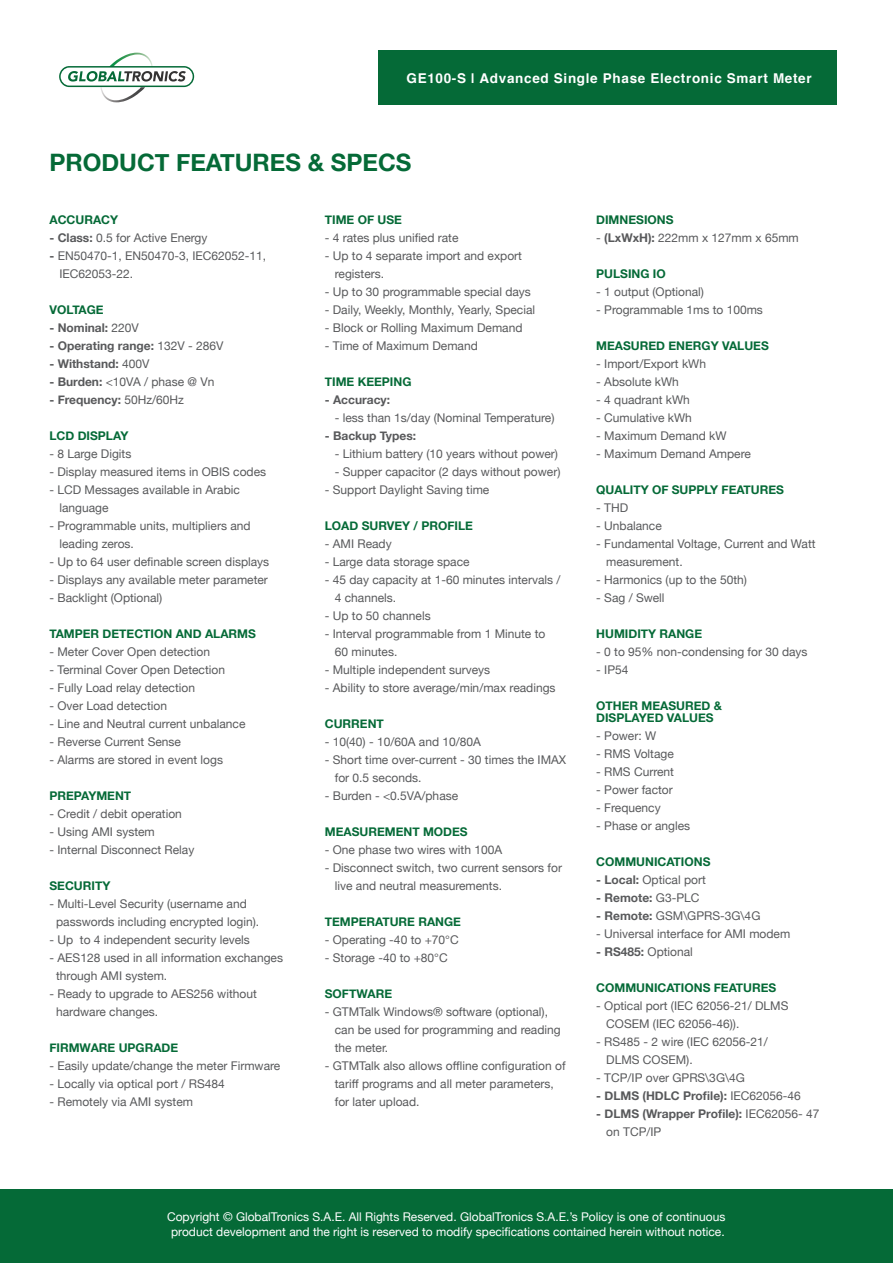
<style>
.page{position:relative;width:893px;height:1263px;background:#fff}
.page>*{position:absolute;margin:0;border:0;box-sizing:border-box;transform-origin:0 0}
.t1{font:700 24px "Helvetica Neue";color:#056a37}
.t2{font:700 13.5px "Helvetica";letter-spacing:.05em;color:#fff}
.t3{font:12px/18px "Helvetica Neue";color:#58595b}
.t4{font:700 12px/12px "Helvetica Neue";color:#056a37}
.t5{font:12px/15px "Helvetica Neue";color:#fff;text-align:center}
.t6{font:700 12px/18px "Helvetica Neue";color:#58595b}
.s1{font-weight:700}
.s2{font-weight:400}
</style>
<div class="page">
<div style="left:0;top:1190px;width:893px;height:73px;background:#056a37"></div>
<div style="left:378px;top:50px;width:458px;height:54px;background:#056a37"></div>
<svg style="left:59px;top:53px;width:135px;height:49px"></svg>
<p class="t2" style="left:406px;top:67px;width:407px">GE100-S | Advanced Single Phase Electronic Smart Meter</p>
<h1 class="t1" style="left:49px;top:143px;width:363px">PRODUCT FEATURES &amp; SPECS</h1>
<p class="t4" style="left:49px;top:214px;width:70px">ACCURACY</p>
<p class="t3" style="left:49px;top:229px;width:159px"><span class="s1">- Class:</span> 0.5 for Active Energy</p>
<p class="t3" style="left:59px;top:247px;width:208px;text-indent:-10px"><span class="s1">-</span> EN50470-1, EN50470-3, IEC62052-11,<br>IEC62053-22.</p>
<p class="t4" style="left:49px;top:304px;width:56px">VOLTAGE</p>
<p class="t6" style="left:49px;top:319px;width:91px">- Nominal: <span class="s2">220V</span></p>
<p class="t6" style="left:49px;top:337px;width:176px">- Operating range: <span class="s2">132V - 286V</span></p>
<p class="t6" style="left:49px;top:355px;width:102px">- Withstand: <span class="s2">400V</span></p>
<p class="t3" style="left:49px;top:373px;width:166px"><span class="s1">- Burden:</span> &lt;10VA / phase @ Vn</p>
<p class="t6" style="left:49px;top:391px;width:136px">- Frequency: <span class="s2">50Hz/60Hz</span></p>
<p class="t4" style="left:49px;top:430px;width:80px">LCD DISPLAY</p>
<p class="t3" style="left:49px;top:445px;width:83px">- 8 Large Digits</p>
<p class="t3" style="left:49px;top:463px;width:218px">- Display measured items in OBIS codes</p>
<p class="t3" style="left:59px;top:481px;width:182px;text-indent:-10px">- LCD Messages available in Arabic language</p>
<p class="t3" style="left:59px;top:517px;width:193px;text-indent:-10px">- Programmable units, multipliers and leading zeros.</p>
<p class="t3" style="left:49px;top:553px;width:221px">- Up to 64 user definable screen displays</p>
<p class="t3" style="left:49px;top:571px;width:220px">- Displays any available meter parameter</p>
<p class="t3" style="left:49px;top:589px;width:114px">- Backlight (Optional)</p>
<p class="t4" style="left:49px;top:628px;width:208px">TAMPER DETECTION AND ALARMS</p>
<p class="t3" style="left:49px;top:643px;width:162px">- Meter Cover Open detection</p>
<p class="t3" style="left:49px;top:661px;width:177px">- Terminal Cover Open Detection</p>
<p class="t3" style="left:49px;top:679px;width:147px">- Fully Load relay detection</p>
<p class="t3" style="left:49px;top:697px;width:119px">- Over Load detection</p>
<p class="t3" style="left:49px;top:715px;width:198px">- Line and Neutral current unbalance</p>
<p class="t3" style="left:49px;top:733px;width:133px">- Reverse Current Sense</p>
<p class="t3" style="left:49px;top:751px;width:175px">- Alarms are stored in event logs</p>
<p class="t4" style="left:49px;top:790px;width:83px">PREPAYMENT</p>
<p class="t3" style="left:49px;top:805px;width:134px">- Credit / debit operation</p>
<p class="t3" style="left:49px;top:823px;width:107px">- Using AMI system</p>
<p class="t3" style="left:49px;top:841px;width:146px">- Internal Disconnect Relay</p>
<p class="t4" style="left:49px;top:880px;width:62px">SECURITY</p>
<p class="t3" style="left:56px;top:895px;width:205px;text-indent:-7px">- Multi-Level Security (username and passwords including encrypted login).</p>
<p class="t3" style="left:49px;top:931px;width:202px">- Up to 4 independent security levels</p>
<p class="t3" style="left:56px;top:949px;width:228px;text-indent:-7px">- AES128 used in all information exchanges through AMI system.</p>
<p class="t3" style="left:56px;top:985px;width:202px;text-indent:-7px">- Ready to upgrade to AES256 without hardware changes.</p>
<p class="t4" style="left:49px;top:1042px;width:130px">FIRMWARE UPGRADE</p>
<p class="t3" style="left:49px;top:1057px;width:232px">- Easily update/change the meter Firmware</p>
<p class="t3" style="left:49px;top:1075px;width:177px">- Locally via optical port / RS484</p>
<p class="t3" style="left:49px;top:1093px;width:145px">- Remotely via AMI system</p>
<p class="t4" style="left:325px;top:214px;width:79px">TIME OF USE</p>
<p class="t3" style="left:325px;top:229px;width:135px">- 4 rates plus unified rate</p>
<p class="t3" style="left:335px;top:247px;width:189px;text-indent:-10px">- Up to 4 separate import and export registers.</p>
<p class="t3" style="left:325px;top:283px;width:208px">- Up to 30 programmable special days</p>
<p class="t3" style="left:325px;top:301px;width:212px">- Daily, Weekly, Monthly, Yearly, Special</p>
<p class="t3" style="left:325px;top:319px;width:199px">- Block or Rolling Maximum Demand</p>
<p class="t3" style="left:325px;top:337px;width:154px">- Time of Maximum Demand</p>
<p class="t4" style="left:325px;top:376px;width:88px">TIME KEEPING</p>
<p class="t6" style="left:325px;top:391px;width:67px">- Accuracy:</p>
<p class="t3" style="left:335px;top:409px;width:221px">- less than 1s/day (Nominal Temperature)</p>
<p class="t6" style="left:325px;top:427px;width:93px">- Backup Types:</p>
<p class="t3" style="left:335px;top:445px;width:225px">- Lithium battery (10 years without power)</p>
<p class="t3" style="left:335px;top:463px;width:227px">- Supper capacitor (2 days without power)</p>
<p class="t3" style="left:325px;top:481px;width:166px">- Support Daylight Saving time</p>
<p class="t4" style="left:325px;top:520px;width:150px">LOAD SURVEY / PROFILE</p>
<p class="t3" style="left:325px;top:535px;width:68px">- AMI Ready</p>
<p class="t3" style="left:325px;top:553px;width:146px">- Large data storage space</p>
<p class="t3" style="left:335px;top:571px;width:227px;text-indent:-10px">- 45 day capacity at 1-60 minutes intervals /<br>4 channels.</p>
<p class="t3" style="left:325px;top:607px;width:107px">- Up to 50 channels</p>
<p class="t3" style="left:335px;top:625px;width:212px;text-indent:-10px">- Interval programmable from 1 Minute to<br>60 minutes.</p>
<p class="t3" style="left:325px;top:661px;width:167px">- Multiple independent surveys</p>
<p class="t3" style="left:325px;top:679px;width:232px">- Ability to store average/min/max readings</p>
<p class="t4" style="left:325px;top:718px;width:61px">CURRENT</p>
<p class="t3" style="left:325px;top:733px;width:158px">- 10(40) - 10/60A and 10/80A</p>
<p class="t3" style="left:335px;top:751px;width:233px;text-indent:-10px">- Short time over-current - 30 times the IMAX for 0.5 seconds.</p>
<p class="t3" style="left:325px;top:787px;width:135px">- Burden - &lt;0.5VA/phase</p>
<p class="t4" style="left:325px;top:826px;width:144px">MEASUREMENT MODES</p>
<p class="t3" style="left:325px;top:841px;width:179px">- One phase two wires with 100A</p>
<p class="t3" style="left:335px;top:859px;width:229px;text-indent:-10px">- Disconnect switch, two current sensors for live and neutral measurements.</p>
<p class="t4" style="left:325px;top:916px;width:138px">TEMPERATURE RANGE</p>
<p class="t3" style="left:325px;top:931px;width:135px">- Operating -40 to +70°C</p>
<p class="t3" style="left:325px;top:949px;width:124px">- Storage -40 to +80°C</p>
<p class="t4" style="left:325px;top:988px;width:69px">SOFTWARE</p>
<p class="t3" style="left:335px;top:1003px;width:227px;text-indent:-10px">- GTMTalk Windows® software (optional), can be used for programming and reading the meter.</p>
<p class="t3" style="left:335px;top:1057px;width:232px;text-indent:-10px">- GTMTalk also allows offline configuration of tariff programs and all meter parameters, for later upload.</p>
<p class="t4" style="left:596px;top:214px;width:79px">DIMNESIONS</p>
<p class="t3" style="left:596px;top:229px;width:204px">- <span class="s1">(LxWxH):</span> 222mm x 127mm x 65mm</p>
<p class="t4" style="left:596px;top:268px;width:71px">PULSING IO</p>
<p class="t3" style="left:596px;top:283px;width:109px">- 1 output (Optional)</p>
<p class="t3" style="left:596px;top:301px;width:168px">- Programmable 1ms to 100ms</p>
<p class="t4" style="left:596px;top:340px;width:174px">MEASURED ENERGY VALUES</p>
<p class="t3" style="left:596px;top:355px;width:111px">- Import/Export kWh</p>
<p class="t3" style="left:596px;top:373px;width:84px">- Absolute kWh</p>
<p class="t3" style="left:596px;top:391px;width:95px">- 4 quadrant kWh</p>
<p class="t3" style="left:596px;top:409px;width:97px">- Cumulative kWh</p>
<p class="t3" style="left:596px;top:427px;width:132px">- Maximum Demand kW</p>
<p class="t3" style="left:596px;top:445px;width:156px">- Maximum Demand Ampere</p>
<p class="t4" style="left:596px;top:484px;width:189px">QUALITY OF SUPPLY FEATURES</p>
<p class="t3" style="left:596px;top:499px;width:34px">- THD</p>
<p class="t3" style="left:596px;top:517px;width:67px">- Unbalance</p>
<p class="t3" style="left:606px;top:535px;width:211px;text-indent:-10px">- Fundamental Voltage, Current and Watt measurement.</p>
<p class="t3" style="left:596px;top:571px;width:152px">- Harmonics (up to the 50th)</p>
<p class="t3" style="left:596px;top:589px;width:70px">- Sag / Swell</p>
<p class="t4" style="left:596px;top:628px;width:107px">HUMIDITY RANGE</p>
<p class="t3" style="left:596px;top:643px;width:213px">- 0 to 95% non-condensing for 30 days</p>
<p class="t3" style="left:596px;top:661px;width:34px">- IP54</p>
<p class="t4" style="left:596px;top:700px;width:127px">OTHER MEASURED &amp;<br>DISPLAYED VALUES</p>
<p class="t3" style="left:596px;top:727px;width:61px">- Power: W</p>
<p class="t3" style="left:596px;top:745px;width:79px">- RMS Voltage</p>
<p class="t3" style="left:596px;top:763px;width:79px">- RMS Current</p>
<p class="t3" style="left:596px;top:781px;width:78px">- Power factor</p>
<p class="t3" style="left:596px;top:799px;width:66px">- Frequency</p>
<p class="t3" style="left:596px;top:817px;width:96px">- Phase or angles</p>
<p class="t4" style="left:596px;top:856px;width:116px">COMMUNICATIONS</p>
<p class="t3" style="left:596px;top:871px;width:111px"><span class="s1">- Local:</span> Optical port</p>
<p class="t6" style="left:596px;top:889px;width:105px">- Remote: <span class="s2">G3-PLC</span></p>
<p class="t3" style="left:596px;top:907px;width:166px"><span class="s1">- Remote:</span> GSM\GPRS-3G\4G</p>
<p class="t3" style="left:596px;top:925px;width:196px">- Universal interface for AMI modem</p>
<p class="t3" style="left:596px;top:943px;width:98px"><span class="s1">- RS485:</span> Optional</p>
<p class="t4" style="left:596px;top:982px;width:182px">COMMUNICATIONS FEATURES</p>
<p class="t3" style="left:606px;top:997px;width:184px;text-indent:-10px">- Optical port (IEC 62056-21/ DLMS<br>COSEM (IEC 62056-46)).</p>
<p class="t3" style="left:606px;top:1033px;width:163px;text-indent:-10px">- RS485 - 2 wire (IEC 62056-21/<br>DLMS COSEM).</p>
<p class="t3" style="left:596px;top:1069px;width:150px">- TCP/IP over GPRS\3G\4G</p>
<p class="t6" style="left:596px;top:1087px;width:206px">- DLMS (HDLC Profile): <span class="s2">IEC62056-46</span></p>
<p class="t6" style="left:606px;top:1105px;width:215px;text-indent:-10px">- DLMS (Wrapper Profile): <span class="s2">IEC62056- 47 on TCP/IP</span></p>
<p class="t5" style="left:167px;top:1209px;width:560px">Copyright © GlobalTronics S.A.E. All Rights Reserved. GlobalTronics S.A.E.’s Policy is one of continuous product development and the right is reserved to modify specifications contained herein without notice.</p>
</div>
